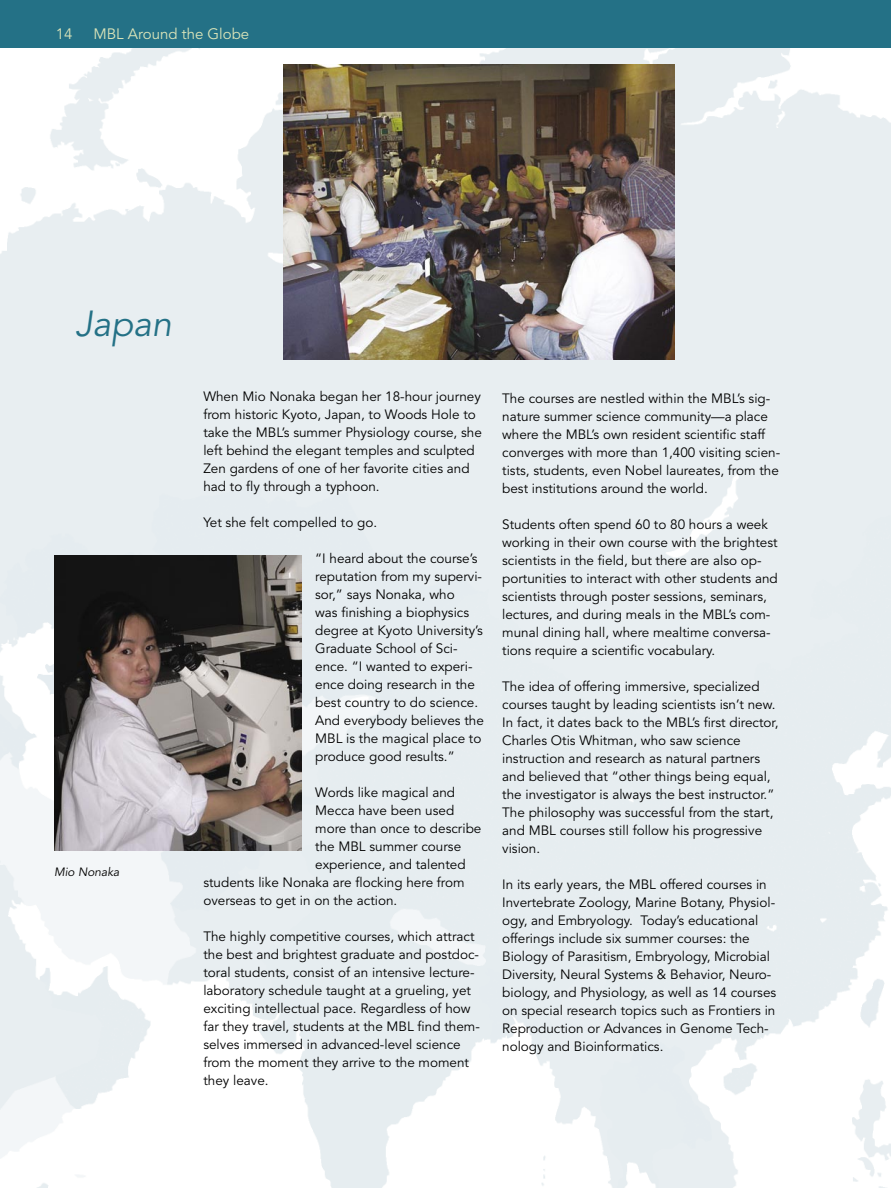
<style>
.page{position:relative;width:891px;height:1188px;background:#fff}
.page>*{position:absolute;margin:0;border:0;box-sizing:border-box;transform-origin:0 0}
.t1{font:italic 36px "Avenir";color:#247186}
.t2{font:15px "Avenir";color:#dae4b9}
.Body_Text{font:13.5px/18px "Avenir";color:#000}
.t3{font:italic 12px "Avenir";color:#000}
</style>
<div class="page">
<div style="left:0;top:0;width:891px;height:52px;background:#247186"></div>
<img style="left:0;top:48px;width:891px;height:1140px">
<img style="left:54px;top:555px;width:248px;height:295px">
<img style="left:283px;top:65px;width:392px;height:295px">
<p class="t2" style="left:56px;top:25px;width:18px">14</p>
<p class="t2" style="left:93px;top:25px;width:157px">MBL Around the Globe</p>
<p class="t1" style="left:75px;top:303px;width:98px">Japan</p>
<p class="t3" style="left:54px;top:865px;width:67px">Mio Nonaka</p>
<p class="Body_Text" style="left:203px;top:387px;width:280px">When Mio Nonaka began her 18-hour journey from historic Kyoto, Japan, to Woods Hole to take the MBL’s summer Physiology course, she left behind the elegant temples and sculpted Zen gardens of one of her favorite cities and had to fly through a typhoon.</p>
<p class="Body_Text" style="left:203px;top:513px;width:175px">Yet she felt compelled to go.</p>
<p class="Body_Text" style="left:315px;top:549px;width:170px">“I heard about the course’s reputation from my supervi&shy;sor,” says Nonaka, who<br>was finishing a biophysics degree at Kyoto University’s<br>Graduate School of Sci&shy;ence. “I wanted to experi&shy;ence doing research in the best country to do science.<br>And everybody believes the<br>MBL is the magical place to produce good results.”</p>
<p class="Body_Text" style="left:315px;top:783px;width:142px">Words like magical and</p>
<p class="Body_Text" style="left:315px;top:801px;width:141px">Mecca have been used</p>
<p class="Body_Text" style="left:315px;top:819px;width:168px">more than once to describe</p>
<p class="Body_Text" style="left:315px;top:837px;width:148px">the MBL summer course</p>
<p class="Body_Text" style="left:315px;top:855px;width:152px">experience, and talented</p>
<p class="Body_Text" style="left:203px;top:873px;width:263px">students like Nonaka are flocking here from</p>
<p class="Body_Text" style="left:203px;top:891px;width:196px">overseas to get in on the action.</p>
<p class="Body_Text" style="left:203px;top:927px;width:278px">The highly competitive courses, which attract the best and brightest graduate and postdoc&shy;toral students, consist of an intensive lecture&shy;laboratory schedule taught at a grueling, yet exciting intellectual pace. Regardless of how far they travel, students at the MBL find them&shy;selves immersed in advanced-level science from the moment they arrive to the moment they leave.</p>
<p class="Body_Text" style="left:502px;top:389px;width:280px">The courses are nestled within the MBL’s sig&shy;nature summer science community—a place where the MBL’s own resident scientific staff converges with more than 1,400 visiting scien&shy;tists, students, even Nobel laureates, from the best institutions around the world.</p>
<p class="Body_Text" style="left:502px;top:515px;width:277px">Students often spend 60 to 80 hours a week working in their own course with the brightest scientists in the field, but there are also op&shy;portunities to interact with other students and scientists through poster sessions, seminars, lectures, and during meals in the MBL’s com&shy;munal dining hall, where mealtime conversa&shy;tions require a scientific vocabulary.</p>
<p class="Body_Text" style="left:502px;top:677px;width:278px">The idea of offering immersive, specialized courses taught by leading scientists isn’t new.<br>In fact, it dates back to the MBL’s first director, Charles Otis Whitman, who saw science instruction and research as natural partners and believed that “other things being equal, the investigator is always the best instructor.” The philosophy was successful from the start, and MBL courses still follow his progressive vision.</p>
<p class="Body_Text" style="left:502px;top:875px;width:276px">In its early years, the MBL offered courses in Invertebrate Zoology, Marine Botany, Physiol&shy;ogy, and Embryology. Today’s educational offerings include six summer courses: the Biology of Parasitism, Embryology, Microbial Diversity, Neural Systems &amp; Behavior, Neuro&shy;biology, and Physiology, as well as 14 courses on special research topics such as Frontiers in Reproduction or Advances in Genome Tech&shy;nology and Bioinformatics.</p>
</div>
